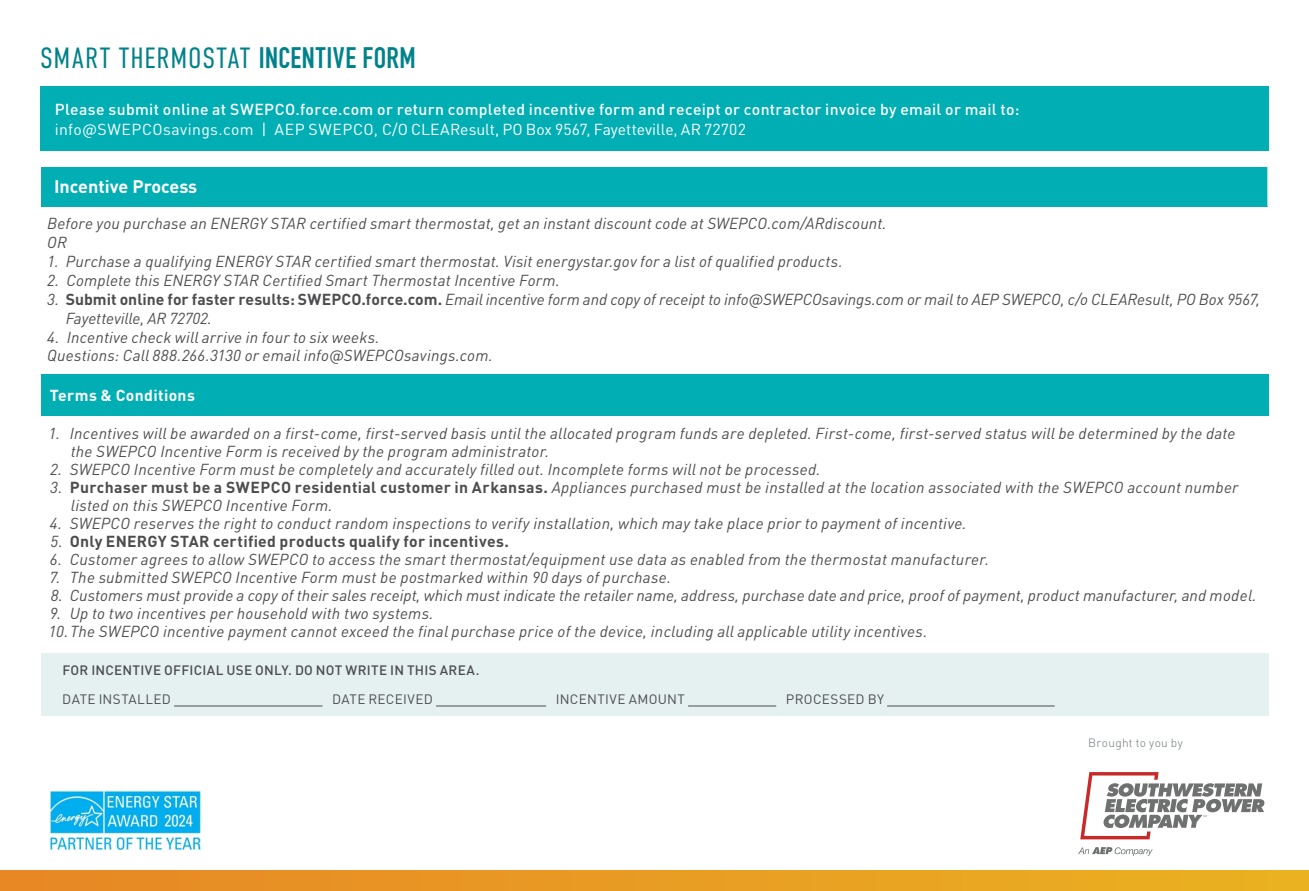
<style>
.page{position:relative;width:1309px;height:891px;background:#fff}
.page>*{position:absolute;margin:0;border:0;box-sizing:border-box;transform-origin:0 0}
.t1{font:300 29.25px "DIN Condensed";letter-spacing:.03em;color:#00828a}
.t2{font:700 18px "DINOT";color:#fff}
.t3{font:italic 15.75px/18px "DINOT";letter-spacing:.015em;color:#4d4d4f}
.t4{font:italic 15.75px/18.9px "DINOT";letter-spacing:-.005em;color:#4d4d4f}
.t5{font:500 15.75px "DINOT";letter-spacing:.02em;color:#fff}
.t6{font:15.75px "DINOT";letter-spacing:.015em;color:#fff}
.t7{font:700 15.75px "DINOT";letter-spacing:.015em;color:#4d4d4f}
.t8{font:700 15.75px "DINOT";letter-spacing:.02em;color:#fff}
.t9{font:13.5px "DINOT";letter-spacing:.02em;color:#4d4d4f}
.t10{font:500 13.5px "DINOT";letter-spacing:.02em;color:#4d4d4f}
.t11{font:300 11.92px "DINOT";letter-spacing:.03em;color:#68737a}
.s1{font-weight:700}
.s2{font-weight:700;font-style:normal}
.s3{font-weight:400;font-style:italic}
</style>
<div class="page">
<div style="left:40px;top:86px;width:1228px;height:65px;background:#00aeb4"></div>
<div style="left:41px;top:654px;width:1227px;height:62px;background:#e5f1f1"></div>
<hr style="left:174px;top:706px;width:148px;height:1px;background:#4d4d4f">
<hr style="left:436px;top:706px;width:110px;height:1px;background:#4d4d4f">
<hr style="left:688px;top:706px;width:88px;height:1px;background:#4d4d4f">
<hr style="left:887px;top:706px;width:168px;height:1px;background:#4d4d4f">
<div style="left:41px;top:374px;width:1227px;height:42px;background:#00aeb4"></div>
<div style="left:41px;top:167px;width:1227px;height:39px;background:#00aeb4"></div>
<hr style="left:1267px;top:167px;width:1px;height:39px;background:#fff">
<div style="left:0;top:870px;width:1309px;height:21px;background:linear-gradient(to right,#e78725,#eab221)"></div>
<svg style="left:1078px;top:847px;width:75px;height:9px"></svg>
<svg style="left:1080px;top:772px;width:184px;height:67px"></svg>
<img style="left:50px;top:791px;width:152px;height:59px">
<h1 class="t1" style="left:40px;top:41px;width:377px">SMART THERMOSTAT <span class="s1">INCENTIVE FORM</span></h1>
<p class="t5" style="left:55px;top:99px;width:966px">Please submit online at SWEPCO.force.com or return completed incentive form and receipt or contractor invoice by email or mail to:</p>
<p class="t6" style="left:55px;top:119px;width:693px">info@SWEPCOsavings.com | AEP SWEPCO, C/O CLEAResult, PO Box 9567, Fayetteville, AR 72702</p>
<p class="t2" style="left:54px;top:175px;width:145px">Incentive Process</p>
<p class="t3" style="left:47px;top:214px;width:841px;line-height:18.9px">Before you purchase an ENERGY STAR certified smart thermostat, get an instant discount code at SWEPCO.com/ARdiscount.<br>OR</p>
<p class="t3" style="left:47px;top:252px;width:797px">1. Purchase a qualifying ENERGY STAR certified smart thermostat. Visit energystar.gov for a list of qualified products.</p>
<p class="t3" style="left:47px;top:271px;width:514px">2. Complete this ENERGY STAR Certified Smart Thermostat Incentive Form.</p>
<p class="t4" style="left:66px;top:289px;width:1196px;text-indent:-18px">3. <span class="s2">Submit online for faster results: SWEPCO.force.com.</span> Email incentive form and copy of receipt to info@SWEPCOsavings.com or mail to AEP SWEPCO, c/o CLEAResult, PO Box 9567,<br>Fayetteville, AR 72702.</p>
<p class="t3" style="left:47px;top:327px;width:447px;line-height:18.9px">4. Incentive check will arrive in four to six weeks.<br>Questions: Call 888.266.3130 or email info@SWEPCOsavings.com.</p>
<p class="t8" style="left:50px;top:385px;width:147px">Terms &amp; Conditions</p>
<p class="t3" style="left:71px;top:424px;width:1166px;text-indent:-22px">1. Incentives will be awarded on a first-come, first-served basis until the allocated program funds are depleted. First-come, first-served status will be determined by the date the SWEPCO Incentive Form is received by the program administrator.</p>
<p class="t3" style="left:50px;top:460px;width:772px">2. SWEPCO Incentive Form must be completely and accurately filled out. Incomplete forms will not be processed.</p>
<p class="t3" style="left:71px;top:478px;width:1169px;text-indent:-21px">3. <span class="s2">Purchaser must be a SWEPCO residential customer in Arkansas.</span> Appliances purchased must be installed at the location associated with the SWEPCO account number listed on this SWEPCO Incentive Form.</p>
<p class="t3" style="left:50px;top:514px;width:918px">4. SWEPCO reserves the right to conduct random inspections to verify installation, which may take place prior to payment of incentive.</p>
<p class="t7" style="left:50px;top:531px;width:460px"><span class="s3">5.</span> Only ENERGY STAR certified products qualify for incentives.</p>
<p class="t3" style="left:50px;top:550px;width:941px">6. Customer agrees to allow SWEPCO to access the smart thermostat/equipment use data as enabled from the thermostat manufacturer.</p>
<p class="t3" style="left:49px;top:568px;width:623px">7. The submitted SWEPCO Incentive Form must be postmarked within 90 days of purchase.</p>
<p class="t3" style="left:51px;top:586px;width:1207px">8. Customers must provide a copy of their sales receipt, which must indicate the retailer name, address, purchase date and price, proof of payment, product manufacturer, and model.</p>
<p class="t3" style="left:50px;top:604px;width:385px">9. Up to two incentives per household with two systems.</p>
<p class="t3" style="left:49px;top:622px;width:880px">10. The SWEPCO incentive payment cannot exceed the final purchase price of the device, including all applicable utility incentives.</p>
<p class="t10" style="left:62px;top:661px;width:418px">FOR INCENTIVE OFFICIAL USE ONLY. DO NOT WRITE IN THIS AREA.</p>
<p class="t9" style="left:62px;top:691px;width:110px">DATE INSTALLED</p>
<p class="t9" style="left:332px;top:691px;width:102px">DATE RECEIVED</p>
<p class="t9" style="left:556px;top:691px;width:131px">INCENTIVE AMOUNT</p>
<p class="t9" style="left:786px;top:691px;width:100px">PROCESSED BY</p>
<p class="t11" style="left:1088px;top:735px;width:96px">Brought to you by</p>
</div>
